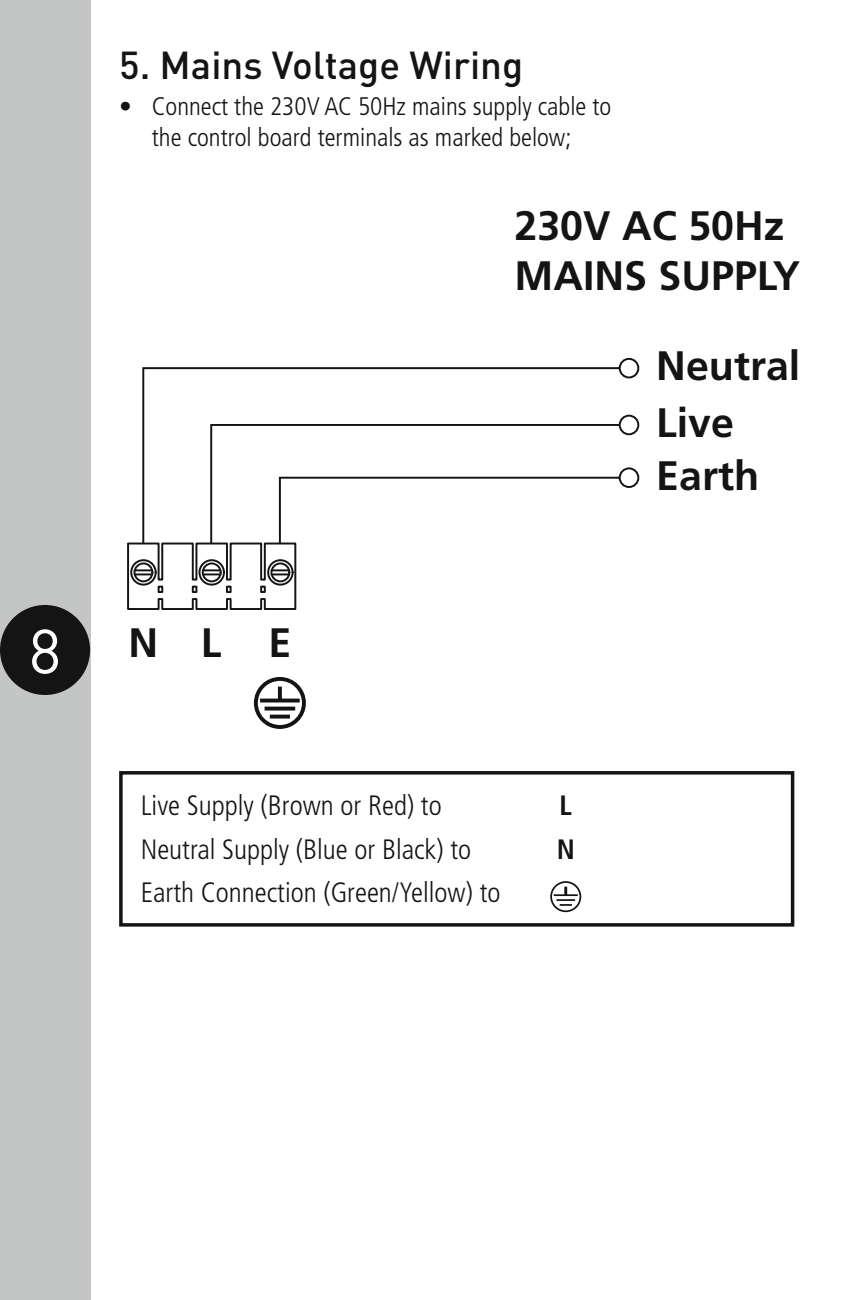
<style>
.page{position:relative;width:844px;height:1300px;background:#fff}
.page>*{position:absolute;margin:0;border:0;box-sizing:border-box;transform-origin:0 0}
.t1{font:61.6px "DINOT";color:#fff}
.t2{font:700 40.95px/49.4px "Frutiger LT";color:#141415}
.t3{font:500 38.5px "DINOT";color:#141415}
.t4{font:300 condensed 28px "Frutiger LT";color:#141415}
.t5{font:700 condensed 28px "Frutiger LT";color:#141415}
.t6{font:300 condensed 25.55px/30.8px "Frutiger LT";color:#141415;text-align:center}
</style>
<div class="page">
<div style="left:0;top:0;width:90px;height:1300px;background:#c4c5c5"></div>
<div style="left:0;top:605px;width:90px;height:90px;background:#141415;border-radius:50%"></div>
<div style="left:119px;top:771px;width:675px;height:155px;border:4px solid #141415"></div>
<div style="left:550px;top:881px;width:31px;height:31px;border:2px solid #141415;border-radius:50%"></div>
<hr style="left:553px;top:894px;width:24px;height:2px;background:#141415">
<svg style="left:556px;top:886px;width:19px;height:20px"></svg>
<svg style="left:142px;top:357px;width:498px;height:109px"></svg>
<svg style="left:127px;top:466px;width:513px;height:144px"></svg>
<svg style="left:253px;top:677px;width:53px;height:52px"></svg>
<h1 class="t1" style="left:29px;top:613px;width:34px">8</h1>
<h3 class="t3" style="left:119px;top:41px;width:405px">5. Mains Voltage Wiring</h3>
<p class="t6" style="left:119px;top:91px;width:493px">• Connect the 230V AC 50Hz mains supply cable to the control board terminals as marked below;</p>
<h2 class="t2" style="left:514px;top:202px;width:287px">230V AC 50Hz<br>MAINS SUPPLY</h2>
<h2 class="t2" style="left:656px;top:342px;width:145px">Neutral</h2>
<h2 class="t2" style="left:656px;top:398px;width:79px">Live</h2>
<h2 class="t2" style="left:128px;top:618px;width:31px">N</h2>
<h2 class="t2" style="left:268px;top:618px;width:24px">E</h2>
<h2 class="t2" style="left:201px;top:618px;width:22px">L</h2>
<p class="t4" style="left:141px;top:790px;width:302px">Live Supply (Brown or Red) to</p>
<p class="t5" style="left:559px;top:789px;width:14px">L</p>
<p class="t4" style="left:141px;top:833px;width:332px">Neutral Supply (Blue or Black) to</p>
<p class="t5" style="left:556px;top:832px;width:20px">N</p>
<p class="t4" style="left:141px;top:876px;width:361px">Earth Connection (Green/Yellow) to</p>
<h2 class="t2" style="left:656px;top:451px;width:104px">Earth</h2>
</div>
